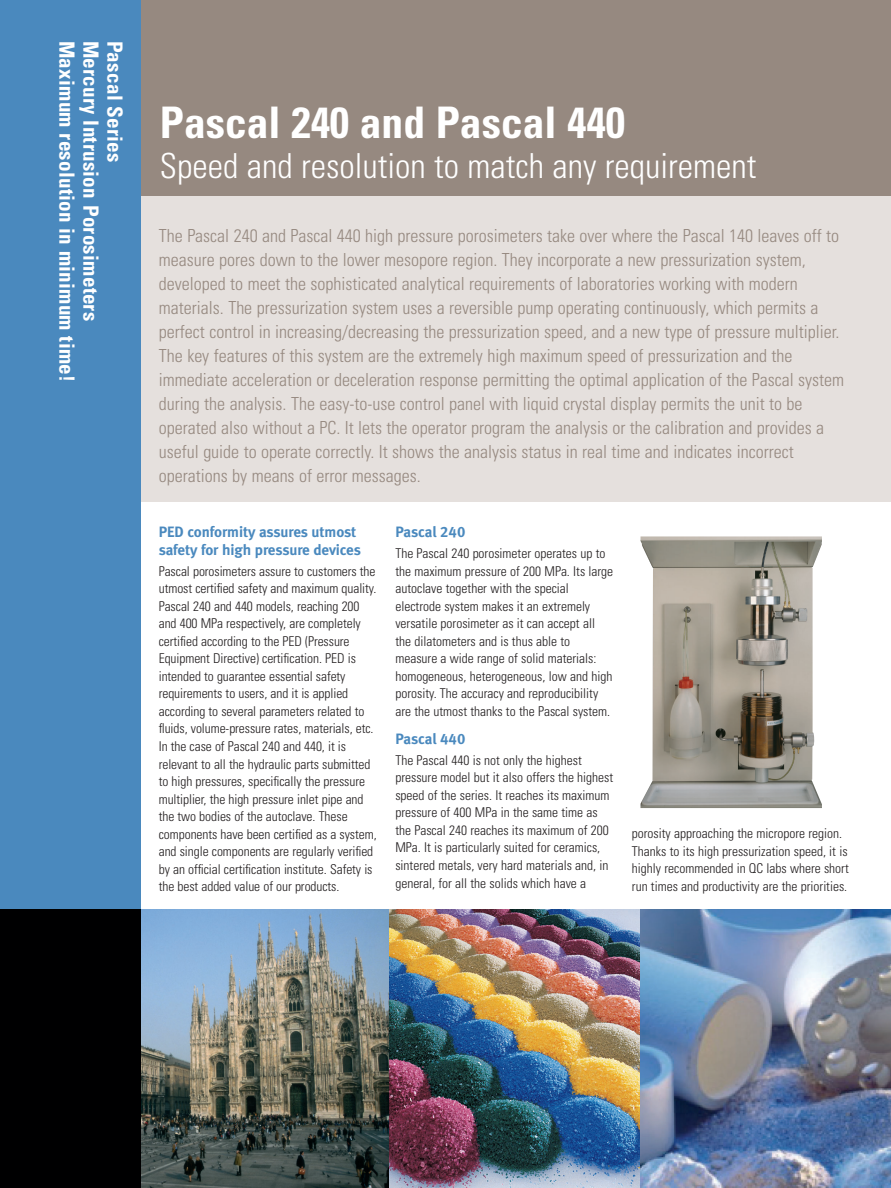
<style>
.page{position:relative;width:891px;height:1188px;background:#fff}
.page>*{position:absolute;margin:0;border:0;box-sizing:border-box;transform-origin:0 0}
.t1{font:700 condensed 43.5px "Univers";color:#fff}
.t2{font:300 condensed 34.5px "Univers";color:#fff}
.t3{font:700 condensed 21px "Univers";letter-spacing:.015em;color:#fff}
.t4{font:300 condensed 18px/24px "Univers";color:#968980}
.t5{font:15px/17.5px "Meta Bold LF";letter-spacing:-.005em;color:#4a89be}
.t6{font:300 condensed 13.5px/17.5px "Univers";color:#231f20}
</style>
<div class="page">
<img style="left:141px;top:909px;width:248px;height:279px">
<img style="left:389px;top:909px;width:251px;height:279px">
<img style="left:640px;top:909px;width:251px;height:279px">
<div style="left:132px;top:142px;width:759px;height:360px;background:#e5e0dd"></div>
<div style="left:132px;top:0;width:759px;height:195px;background:#968980"></div>
<div style="left:0;top:909px;width:141px;height:279px;background:#000001"></div>
<div style="left:0;top:0;width:141px;height:909px;background:#4a89be"></div>
<img style="left:641px;top:536px;width:181px;height:272px">
<h3 class="t3" style="left:75px;top:40px;width:343px;rotate:90deg">Maximum resolution in minimum time!</h3>
<h3 class="t3" style="left:99px;top:40px;width:282px;rotate:90deg">Mercury Intrusion Porosimeters</h3>
<h3 class="t3" style="left:123px;top:40px;width:124px;rotate:90deg">Pascal Series</h3>
<h1 class="t1" style="left:160px;top:106px;width:467px">Pascal 240 and Pascal 440</h1>
<h2 class="t2" style="left:160px;top:153px;width:598px">Speed and resolution to match any requirement</h2>
<p class="t4" style="left:159px;top:226px;width:687px">The Pascal 240 and Pascal 440 high pressure porosimeters take over where the Pascal 140 leaves off to measure pores down to the lower mesopore region. They incorporate a new pressurization system, developed to meet the sophisticated analytical requirements of laboratories working with modern materials. The pressurization system uses a reversible pump operating continuously, which permits a perfect control in increasing/decreasing the pressurization speed, and a new type of pressure multiplier.<br>The key features of this system are the extremely high maximum speed of pressurization and the immediate acceleration or deceleration response permitting the optimal application of the Pascal system during the analysis. The easy-to-use control panel with liquid crystal display permits the unit to be operated also without a PC. It lets the operator program the analysis or the calibration and provides a useful guide to operate correctly. It shows the analysis status in real time and indicates incorrect operations by means of error messages.</p>
<p class="t5" style="left:159px;top:525px;width:204px">PED conformity assures utmost safety for high pressure devices</p>
<p class="t6" style="left:159px;top:563px;width:219px">Pascal porosimeters assure to customers the utmost certified safety and maximum quality.<br>Pascal 240 and 440 models, reaching 200 and 400 MPa respectively, are completely certified according to the PED (Pressure Equipment Directive) certification. PED is intended to guarantee essential safety requirements to users, and it is applied according to several parameters related to fluids, volume-pressure rates, materials, etc.<br>In the case of Pascal 240 and 440, it is relevant to all the hydraulic parts submitted to high pressures, specifically the pressure multiplier, the high pressure inlet pipe and the two bodies of the autoclave. These components have been certified as a system, and single components are regularly verified by an official certification institute. Safety is the best added value of our products.</p>
<p class="t5" style="left:395px;top:525px;width:72px">Pascal 240</p>
<p class="t6" style="left:395px;top:546px;width:219px">The Pascal 240 porosimeter operates up to the maximum pressure of 200 MPa. Its large autoclave together with the special electrode system makes it an extremely versatile porosimeter as it can accept all the dilatometers and is thus able to measure a wide range of solid materials: homogeneous, heterogeneous, low and high porosity. The accuracy and reproducibility are the utmost thanks to the Pascal system.</p>
<p class="t5" style="left:395px;top:732px;width:72px">Pascal 440</p>
<p class="t6" style="left:395px;top:752px;width:219px">The Pascal 440 is not only the highest pressure model but it also offers the highest speed of the series. It reaches its maximum pressure of 400 MPa in the same time as the Pascal 240 reaches its maximum of 200<br>MPa. It is particularly suited for ceramics, sintered metals, very hard materials and, in general, for all the solids which have a</p>
<p class="t6" style="left:632px;top:826px;width:218px">porosity approaching the micropore region.<br>Thanks to its high pressurization speed, it is highly recommended in QC labs where short run times and productivity are the priorities.</p>
</div>
